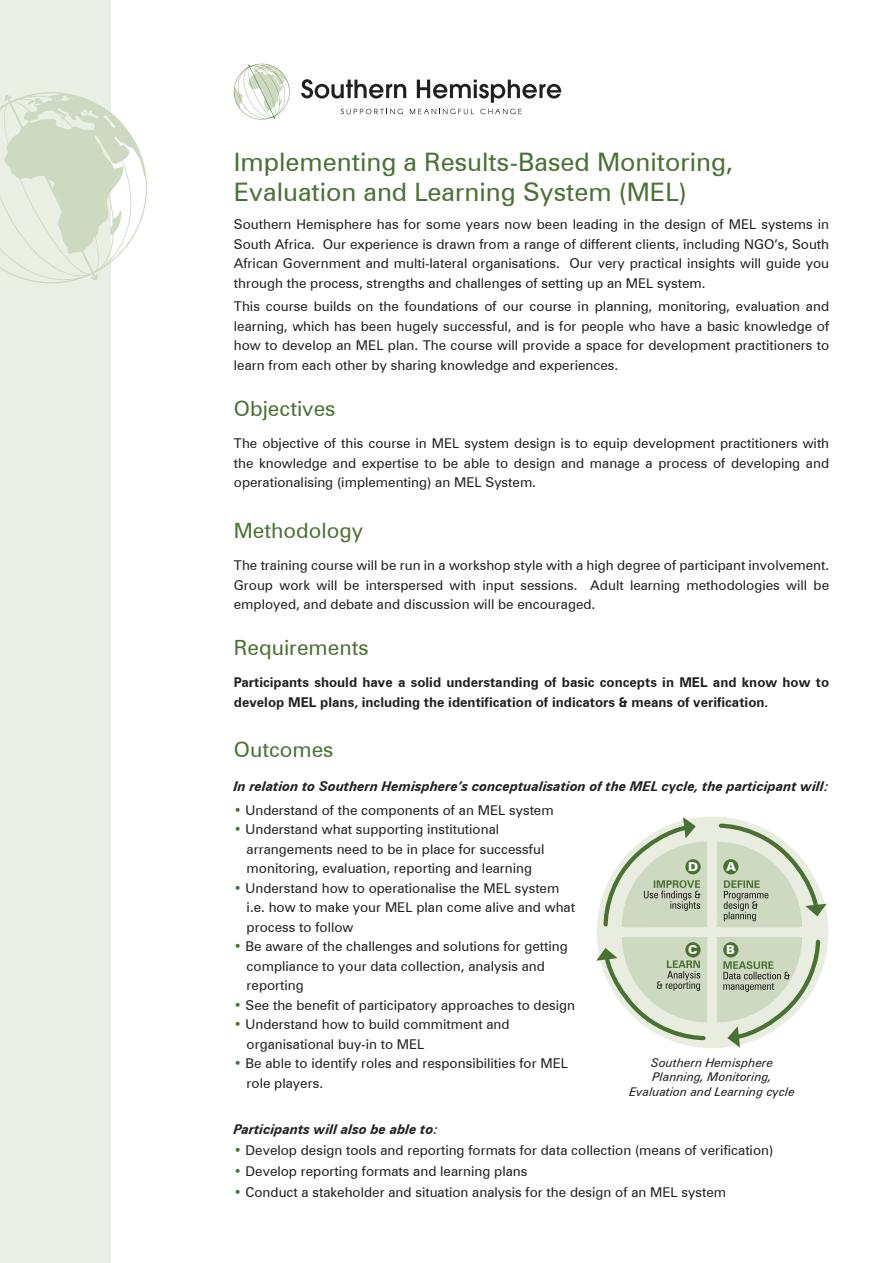
<style>
.page{position:relative;width:893px;height:1263px;background:#fff}
.page>*{position:absolute;margin:0;border:0;box-sizing:border-box;transform-origin:0 0}
.t1{font:25.5px/30px "Zurich BT";color:#4a7134}
.t2{font:21px "Zurich BT";color:#4a7134}
.t3{font:13.5px/19.5px "Zurich BT";color:#231f20}
.t4{font:700 13.5px/19.5px "Zurich BT";color:#231f20}
.t5{font:italic 700 13.5px "Zurich BT";color:#231f20}
.t6{font:900 12.15px "Zurich BT";color:#fff}
.t7{font:italic 12px/14.4px "Zurich BT";color:#231f20;text-align:center}
.s1{color:#4a7134}
.s2{font-weight:400}
</style>
<div class="page">
<div style="left:597px;top:817px;width:230px;height:230px;background:#e8ede0;border-radius:50%"></div>
<svg style="left:596px;top:937px;width:111px;height:105px"></svg>
<svg style="left:717px;top:821px;width:110px;height:106px"></svg>
<svg style="left:601px;top:817px;width:106px;height:110px"></svg>
<svg style="left:717px;top:937px;width:105px;height:110px"></svg>
<div style="left:0;top:0;width:111px;height:1263px;background:#eaefe4"></div>
<svg style="left:0;top:92px;width:147px;height:191px"></svg>
<svg style="left:341px;top:109px;width:62px;height:5px"></svg>
<svg style="left:410px;top:109px;width:64px;height:5px"></svg>
<svg style="left:480px;top:109px;width:41px;height:5px"></svg>
<svg style="left:234px;top:64px;width:56px;height:56px"></svg>
<svg style="left:301px;top:79px;width:260px;height:23px"></svg>
<h1 class="t1" style="left:234px;top:147px;width:500px">Implementing a Results-Based Monitoring,<br>Evaluation and Learning System (MEL)</h1>
<p class="t3" style="left:234px;top:214px;width:597px;text-align:justify">Southern Hemisphere has for some years now been leading in the design of MEL systems in South Africa. Our experience is drawn from a range of different clients, including NGO’s, South African Government and multi-lateral organisations. Our very practical insights will guide you through the process, strengths and challenges of setting up an MEL system.</p>
<p class="t3" style="left:234px;top:297px;width:597px;text-align:justify">This course builds on the foundations of our course in planning, monitoring, evaluation and learning, which has been hugely successful, and is for people who have a basic knowledge of how to develop an MEL plan. The course will provide a space for development practitioners to learn from each other by sharing knowledge and experiences.</p>
<h2 class="t2" style="left:234px;top:396px;width:103px">Objectives</h2>
<p class="t3" style="left:234px;top:434px;width:597px;text-align:justify">The objective of this course in MEL system design is to equip development practitioners with the knowledge and expertise to be able to design and manage a process of developing and operationalising (implementing) an MEL System.</p>
<h2 class="t2" style="left:234px;top:517px;width:131px">Methodology</h2>
<p class="t3" style="left:234px;top:555px;width:597px;text-align:justify">The training course will be run in a workshop style with a high degree of participant involvement.<br>Group work will be interspersed with input sessions. Adult learning methodologies will be employed, and debate and discussion will be encouraged.</p>
<h2 class="t2" style="left:234px;top:635px;width:136px">Requirements</h2>
<p class="t4" style="left:234px;top:673px;width:597px">Participants should have a solid understanding of basic concepts in MEL and know how to develop MEL plans, including the identification of indicators &amp; means of verification.</p>
<h2 class="t2" style="left:234px;top:737px;width:101px">Outcomes</h2>
<p class="t5" style="left:234px;top:778px;width:597px">In relation to Southern Hemisphere’s conceptualisation of the MEL cycle, the participant will:</p>
<p class="t3" style="left:234px;top:800px;width:321px"><span class="s1">•</span> Understand of the components of an MEL system</p>
<p class="t3" style="left:247px;top:820px;width:299px;text-indent:-13px"><span class="s1">•</span> Understand what supporting institutional arrangements need to be in place for successful monitoring, evaluation, reporting and learning</p>
<p class="t3" style="left:247px;top:878px;width:330px;text-indent:-13px"><span class="s1">•</span> Understand how to operationalise the MEL system i.e. how to make your MEL plan come alive and what process to follow</p>
<p class="t3" style="left:247px;top:937px;width:323px;text-indent:-13px"><span class="s1">•</span> Be aware of the challenges and solutions for getting compliance to your data collection, analysis and reporting</p>
<p class="t3" style="left:234px;top:995px;width:343px"><span class="s1">•</span> See the benefit of participatory approaches to design</p>
<p class="t3" style="left:247px;top:1015px;width:265px;text-indent:-13px"><span class="s1">•</span> Understand how to build commitment and organisational buy-in to MEL</p>
<p class="t3" style="left:247px;top:1054px;width:323px;text-indent:-13px"><span class="s1">•</span> Be able to identify roles and responsibilities for MEL role players.</p>
<p class="t5" style="left:234px;top:1121px;width:206px">Participants will also be able to<span class="s2">:</span></p>
<p class="t3" style="left:234px;top:1141px;width:541px"><span class="s1">•</span> Develop design tools and reporting formats for data collection (means of verification)</p>
<p class="t3" style="left:234px;top:1162px;width:295px"><span class="s1">•</span> Develop reporting formats and learning plans</p>
<p class="t3" style="left:234px;top:1183px;width:494px"><span class="s1">•</span> Conduct a stakeholder and situation analysis for the design of an MEL system</p>
<p class="t6" style="left:688px;top:859px;width:12px">D</p>
<p class="t6" style="left:726px;top:859px;width:12px">A</p>
<p class="t6" style="left:688px;top:942px;width:11px">C</p>
<p class="t6" style="left:726px;top:942px;width:10px">B</p>
<p class="t7" style="left:630px;top:1055px;width:167px">Southern Hemisphere<br>Planning, Monitoring,<br>Evaluation and Learning cycle</p>
</div>
